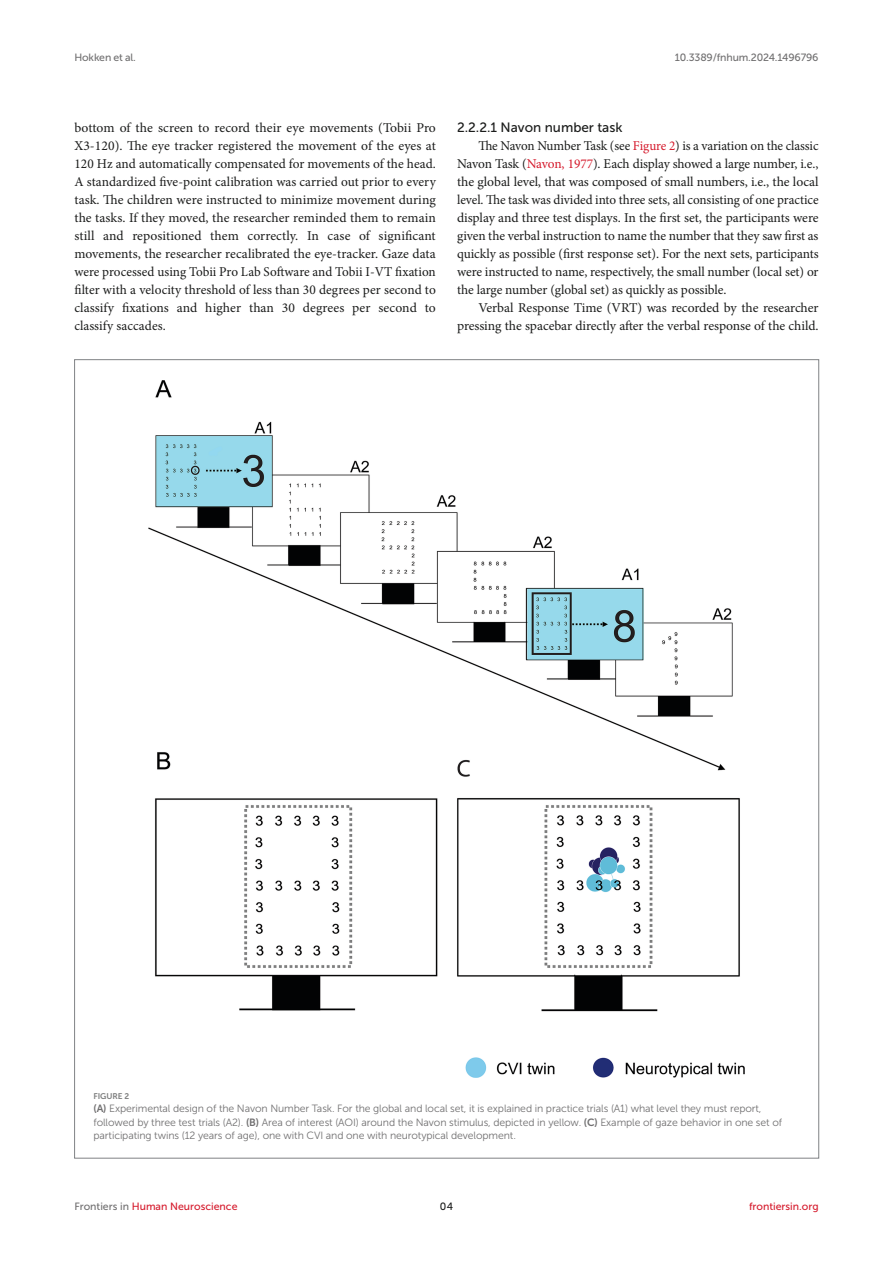
<style>
.page{position:relative;width:893px;height:1263px;background:#fff}
.page>*{position:absolute;margin:0;border:0;box-sizing:border-box;transform-origin:0 0}
.TEXT{font:13.5px/18px "Minion Pro";letter-spacing:-.005em;color:#1b1c1b;text-align:justify}
.HEAD_4{font:13.5px "Museo Sans 500";color:#1b1c1b}
.FIG_LEG{font:10.5px/13.5px "Museo Sans 300";letter-spacing:-.01em;color:#706f70}
.t1{font:10.5px "Museo Sans 500";color:#d51a2c}
.t2{font:10.5px "Museo Sans 500";letter-spacing:-.015em;color:#706f70}
.t3{font:10.5px "Museo Sans 500";color:#1b1c1b}
.FIG_HD{font:8.25px "Museo Sans 700";letter-spacing:-.01em;color:#7e7f7f}
.s1{color:#d51a2c}
.s2{font-family:"Museo Sans 700"}
.s3{color:#706f70}
</style>
<div class="page">
<img style="left:148px;top:380px;width:597px;height:698px">
<p class="t2" style="left:74px;top:51px;width:63px">Hokken et al.</p>
<p class="t2" style="left:675px;top:51px;width:145px">10.3389/fnhum.2024.1496796</p>
<p class="TEXT" style="left:74px;top:119px;width:363px">bottom of the screen to record their eye movements (Tobii Pro X3-120). The eye tracker registered the movement of the eyes at 120 Hz and automatically compensated for movements of the head.<br>A standardized five-point calibration was carried out prior to every task. The children were instructed to minimize movement during the tasks. If they moved, the researcher reminded them to remain still and repositioned them correctly. In case of significant movements, the researcher recalibrated the eye-tracker. Gaze data were processed using Tobii Pro Lab Software and Tobii I-VT fixation filter with a velocity threshold of less than 30 degrees per second to classify fixations and higher than 30 degrees per second to classify saccades.</p>
<p class="HEAD_4" style="left:457px;top:120px;width:167px">2.2.2.1 Navon number task</p>
<p class="TEXT" style="left:457px;top:137px;width:363px;text-indent:21px">The Navon Number Task (see <span class="s1">Figure 2</span>) is a variation on the classic Navon Task (<span class="s1">Navon, 1977</span>). Each display showed a large number, i.e., the global level, that was composed of small numbers, i.e., the local level. The task was divided into three sets, all consisting of one practice display and three test displays. In the first set, the participants were given the verbal instruction to name the number that they saw first as quickly as possible (first response set). For the next sets, participants were instructed to name, respectively, the small number (local set) or the large number (global set) as quickly as possible.</p>
<p class="TEXT" style="left:457px;top:299px;width:363px;text-align:right">Verbal Response Time (VRT) was recorded by the researcher pressing the spacebar directly after the verbal response of the child.</p>
<p class="FIG_HD" style="left:94px;top:1091px;width:37px">FIGURE 2</p>
<p class="FIG_LEG" style="left:94px;top:1102px;width:690px"><span class="s2">(A)</span> Experimental design of the Navon Number Task. For the global and local set, it is explained in practice trials (A1) what level they must report, followed by three test trials (A2). <span class="s2">(B)</span> Area of interest (AOI) around the Navon stimulus, depicted in yellow. <span class="s2">(C)</span> Example of gaze behavior in one set of participating twins (12 years of age), one with CVI and one with neurotypical development.</p>
<p class="t1" style="left:74px;top:1200px;width:165px"><span class="s3">Frontiers in</span> Human Neuroscience</p>
<p class="t3" style="left:440px;top:1200px;width:15px">04</p>
<p class="t1" style="left:749px;top:1200px;width:71px">frontiersin.org</p>
</div>
